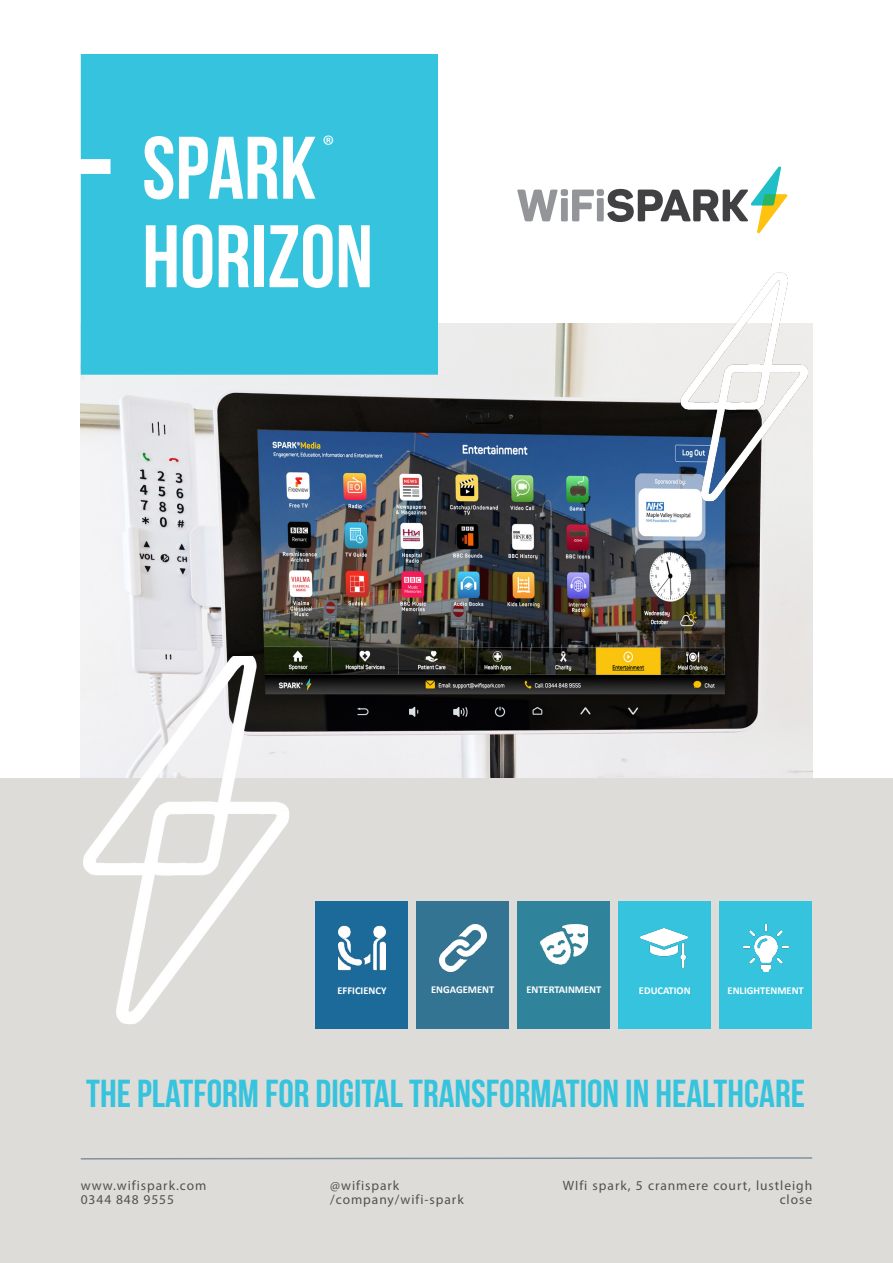
<style>
.page{position:relative;width:893px;height:1263px;background:#fff}
.page>*{position:absolute;margin:0;border:0;box-sizing:border-box;transform-origin:0 0}
.t1{font:700 88.5px/88.5px "Bebas Neue";color:#fff}
.t2{font:700 39px "Bebas Neue";color:#35c3dd}
.t3{font:28.5px "Myriad Pro";color:#fff}
.t4{font:13.5px/13.5px "Myriad Pro";letter-spacing:.07em;color:#51524d}
.t5{font:700 10.5px "Calibri";color:#fff}
</style>
<div class="page">
<img style="left:81px;top:324px;width:731px;height:454px">
<div style="left:0;top:778px;width:893px;height:485px;background:#dddcd9"></div>
<div style="left:618px;top:901px;width:93px;height:128px;background:#35c3dd"></div>
<div style="left:517px;top:901px;width:93px;height:128px;background:#2f849b"></div>
<div style="left:719px;top:901px;width:93px;height:128px;background:#35c3dd"></div>
<div style="left:416px;top:901px;width:93px;height:128px;background:#327492"></div>
<div style="left:315px;top:901px;width:93px;height:128px;background:#1c6a9a"></div>
<div style="left:81px;top:54px;width:357px;height:321px;background:#35c3dd"></div>
<svg style="left:607px;top:167px;width:180px;height:66px"></svg>
<svg style="left:517px;top:190px;width:41px;height:31px"></svg>
<div style="left:561px;top:189px;width:7px;height:7px;background:#939598;border-radius:3px"></div>
<div style="left:561px;top:198px;width:7px;height:23px;background:#939598;border-radius:2px"></div>
<svg style="left:572px;top:190px;width:22px;height:31px"></svg>
<div style="left:597px;top:189px;width:7px;height:7px;background:#939598;border-radius:3px"></div>
<div style="left:597px;top:198px;width:7px;height:23px;background:#939598;border-radius:2px"></div>
<img style="left:83px;top:656px;width:208px;height:368px">
<img style="left:680px;top:272px;width:128px;height:235px">
<svg style="left:80px;top:1157px;width:733px;height:3px"></svg>
<img style="left:338px;top:925px;width:47px;height:46px">
<img style="left:540px;top:924px;width:47px;height:41px">
<img style="left:439px;top:924px;width:47px;height:47px">
<img style="left:640px;top:928px;width:47px;height:40px">
<img style="left:743px;top:925px;width:46px;height:47px">
<h3 class="t3" style="left:322px;top:128px;width:13px">®</h3>
<h1 class="t1" style="left:142px;top:123px;width:232px">SPARK<br>HORIZON</h1>
<p class="t5" style="left:337px;top:983px;width:50px">EFFICIENCY</p>
<p class="t5" style="left:431px;top:982px;width:65px">ENGAGEMENT</p>
<p class="t5" style="left:526px;top:982px;width:77px">ENTERTAINMENT</p>
<p class="t5" style="left:639px;top:982px;width:53px">EDUCATION</p>
<p class="t5" style="left:728px;top:983px;width:78px">ENLIGHTENMENT</p>
<h2 class="t2" style="left:86px;top:1072px;width:720px">THE PLATFORM FOR DIGITAL TRANSFORMATION IN HEALTHCARE</h2>
<p class="t4" style="left:81px;top:1179px;width:127px">www.wifispark.com<br>0344 848 9555</p>
<p class="t4" style="left:330px;top:1179px;width:135px">@wifispark /company/wifi-spark</p>
<p class="t4" style="left:563px;top:1179px;width:251px;text-align:right">WIfi spark, 5 cranmere court, lustleigh close</p>
</div>
